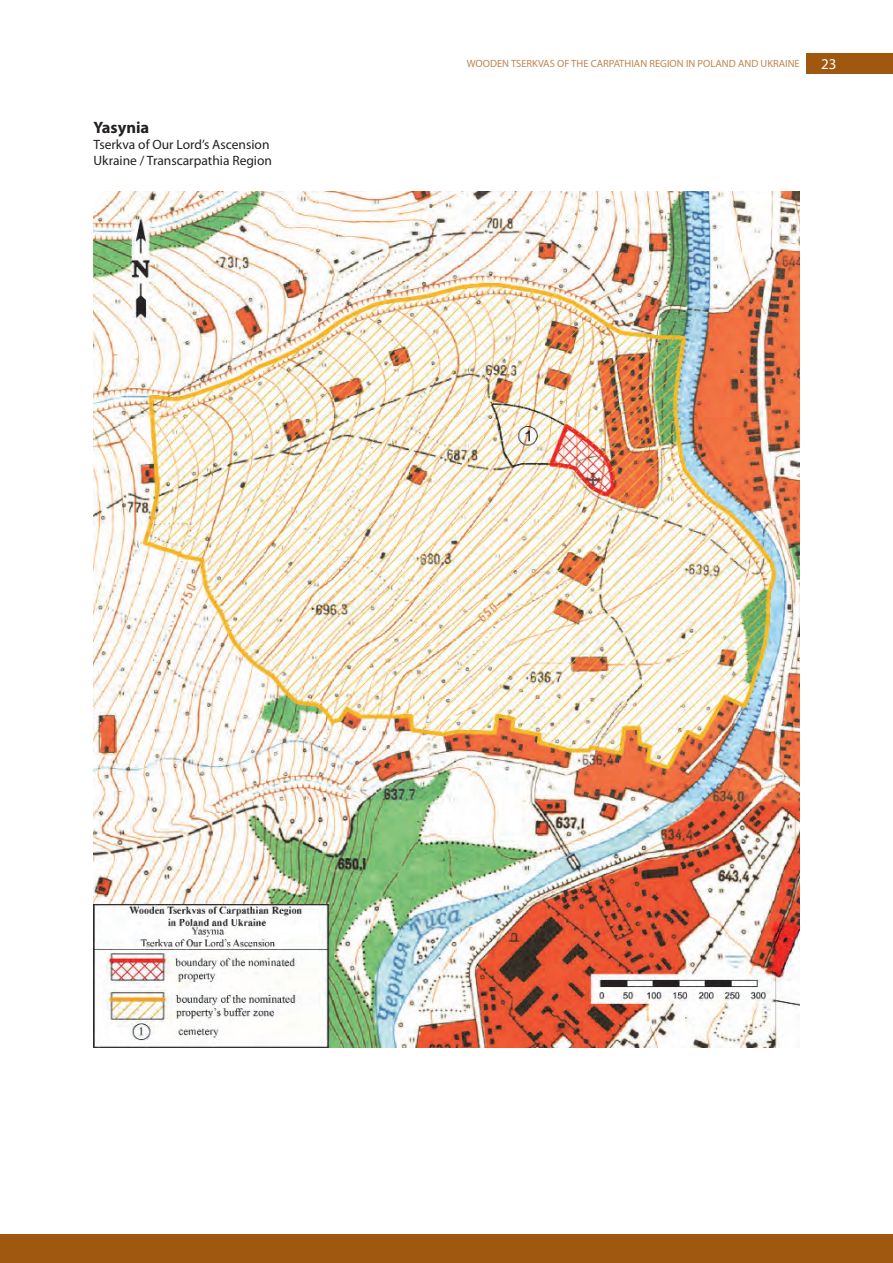
<style>
.page{position:relative;width:893px;height:1263px;background:#fff}
.page>*{position:absolute;margin:0;border:0;box-sizing:border-box;transform-origin:0 0}
.t1{font:700 16.5px "Myriad Pro";color:#231f20}
.t2{font:15px "Myriad Pro";color:#fff}
.t3{font:13.5px/16.2px "Myriad Pro";color:#231f20}
.t4{font:10.5px "Myriad Pro";color:#be8552}
</style>
<div class="page">
<div style="left:806px;top:53px;width:86px;height:20px;background:#a05811"></div>
<div style="left:0;top:1234px;width:892px;height:28px;background:#a05811"></div>
<img style="left:93px;top:191px;width:706px;height:856px">
<p class="t1" style="left:93px;top:121px;width:57px">Yasynia</p>
<p class="t3" style="left:93px;top:137px;width:180px">Tserkva of Our Lord’s Ascension<br>Ukraine / Transcarpathia Region</p>
<p class="t4" style="left:466px;top:59px;width:334px">WOODEN TSERKVAS OF THE CARPATHIAN REGION IN POLAND AND UKRAINE</p>
<p class="t2" style="left:820px;top:58px;width:17px">23</p>
</div>
